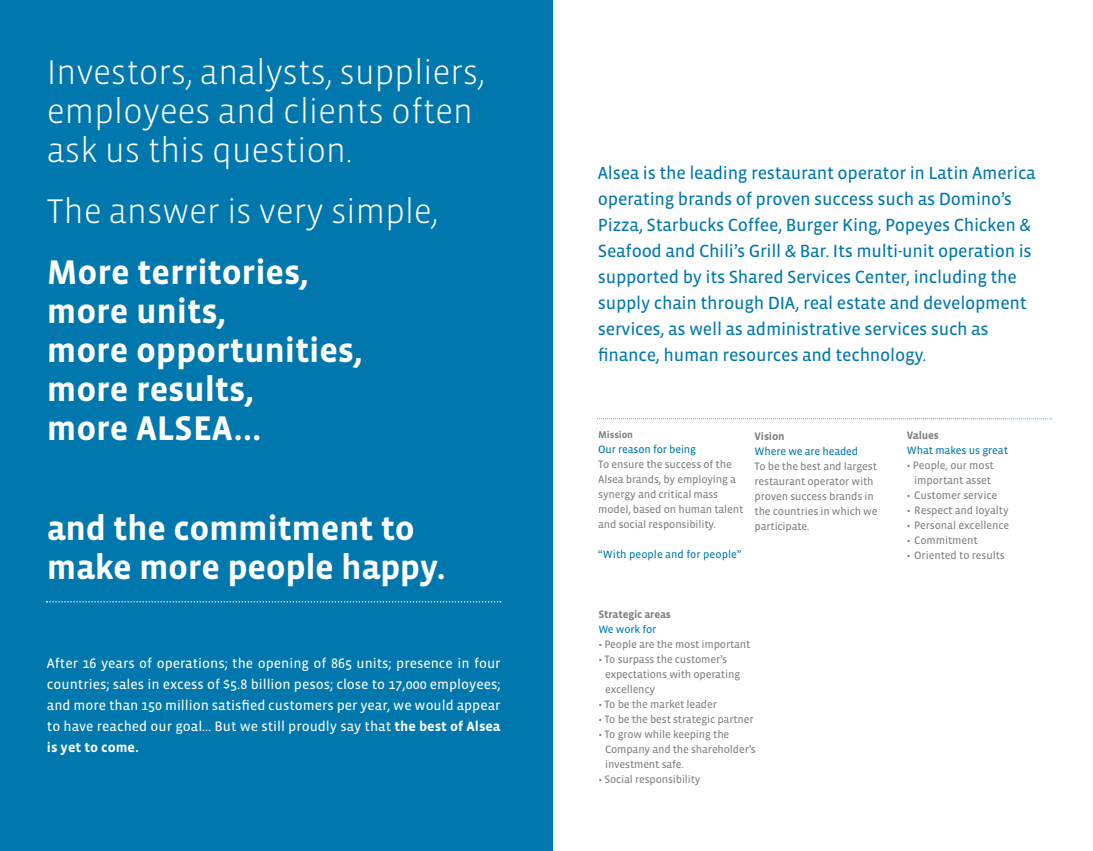
<style>
.page{position:relative;width:1093px;height:851px;background:#fff}
.page>*{position:absolute;margin:0;border:0;box-sizing:border-box;transform-origin:0 0}
.t1{font:700 35px/39px "Vista Sans";letter-spacing:-.005em;color:#fff}
.t2{font:300 35px/39px "Vista Sans";letter-spacing:-.01em;color:#fff}
.t3{font:18px/26px "Vista Sans Reg";letter-spacing:-.015em;color:#0078ad}
.t4{font:14px/21px "Vista Sans Reg";color:#fff;text-align:justify}
.t5{font:700 14px "Vista Sans";color:#fff}
.t6{font:11px/15px "Vista Sans Reg";letter-spacing:-.015em;color:#7e8082}
.t7{font:11px "Vista Sans Reg";letter-spacing:-.015em;color:#0078ad}
.t8{font:700 11px "Vista Sans";letter-spacing:-.015em;color:#7e8082}
.t9{font:700 10px "Vista Sans";letter-spacing:-.01em;color:#7e8082}
.s1{font-family:"Vista Sans";font-weight:700}
</style>
<div class="page">
<div style="left:0;top:0;width:553px;height:850px;background:#0078ad"></div>
<svg style="left:46px;top:601px;width:455px;height:1px"></svg>
<svg style="left:597px;top:418px;width:454px;height:1px"></svg>
<h1 class="t2" style="left:47px;top:54px;width:439px">Investors, analysts, suppliers, employees and clients often ask us this question.</h1>
<h1 class="t2" style="left:47px;top:193px;width:393px">The answer is very simple,</h1>
<h1 class="t1" style="left:47px;top:254px;width:318px">More territories, more units,<br>more opportunities, more results,<br>more ALSEA...</h1>
<h1 class="t1" style="left:47px;top:510px;width:401px">and the commitment to make more people happy.</h1>
<p class="t4" style="left:47px;top:653px;width:455px">After 16 years of operations; the opening of 865 units; presence in four countries; sales in excess of $5.8 billion pesos; close to 17,000 employees; and more than 150 million satisfied customers per year, we would appear to have reached our goal… But we still proudly say that <span class="s1">the best of Alsea</span></p>
<p class="t5" style="left:47px;top:740px;width:93px">is yet to come.</p>
<p class="t3" style="left:598px;top:160px;width:439px">Alsea is the leading restaurant operator in Latin America operating brands of proven success such as Domino’s Pizza, Starbucks Coffee, Burger King, Popeyes Chicken &amp; Seafood and Chili’s Grill &amp; Bar. Its multi-unit operation is supported by its Shared Services Center, including the supply chain through DIA, real estate and development services, as well as administrative services such as finance, human resources and technology.</p>
<p class="t9" style="left:598px;top:429px;width:36px">Mission</p>
<p class="t7" style="left:598px;top:444px;width:99px">Our reason for being</p>
<p class="t6" style="left:598px;top:457px;width:147px">To ensure the success of the<br>Alsea brands, by employing a synergy and critical mass model, based on human talent and social responsibility.</p>
<p class="t7" style="left:598px;top:549px;width:145px">“With people and for people”</p>
<p class="t8" style="left:754px;top:430px;width:32px">Vision</p>
<p class="t7" style="left:754px;top:445px;width:105px">Where we are headed</p>
<p class="t6" style="left:754px;top:459px;width:125px">To be the best and largest restaurant operator with proven success brands in the countries in which we participate.</p>
<p class="t8" style="left:598px;top:608px;width:74px">Strategic areas</p>
<p class="t7" style="left:598px;top:623px;width:59px">We work for</p>
<p class="t6" style="left:598px;top:636px;width:154px">• People are the most important</p>
<p class="t6" style="left:605px;top:651px;width:137px;text-indent:-7px">• To surpass the customer’s expectations with operating excellency</p>
<p class="t6" style="left:598px;top:696px;width:120px">• To be the market leader</p>
<p class="t6" style="left:598px;top:711px;width:157px">• To be the best strategic partner</p>
<p class="t6" style="left:605px;top:726px;width:152px;text-indent:-7px">• To grow while keeping the<br>Company and the shareholder’s investment safe.</p>
<p class="t6" style="left:598px;top:771px;width:104px">• Social responsibility</p>
<p class="t8" style="left:907px;top:429px;width:34px">Values</p>
<p class="t7" style="left:907px;top:444px;width:103px">What makes us great</p>
<p class="t6" style="left:907px;top:458px;width:89px;text-align:center">• People, our most important asset</p>
<p class="t6" style="left:907px;top:488px;width:92px">• Customer service</p>
<p class="t6" style="left:907px;top:503px;width:103px">• Respect and loyalty</p>
<p class="t6" style="left:907px;top:518px;width:104px">• Personal excellence</p>
<p class="t6" style="left:907px;top:533px;width:72px">• Commitment</p>
<p class="t6" style="left:907px;top:548px;width:100px">• Oriented to results</p>
</div>
